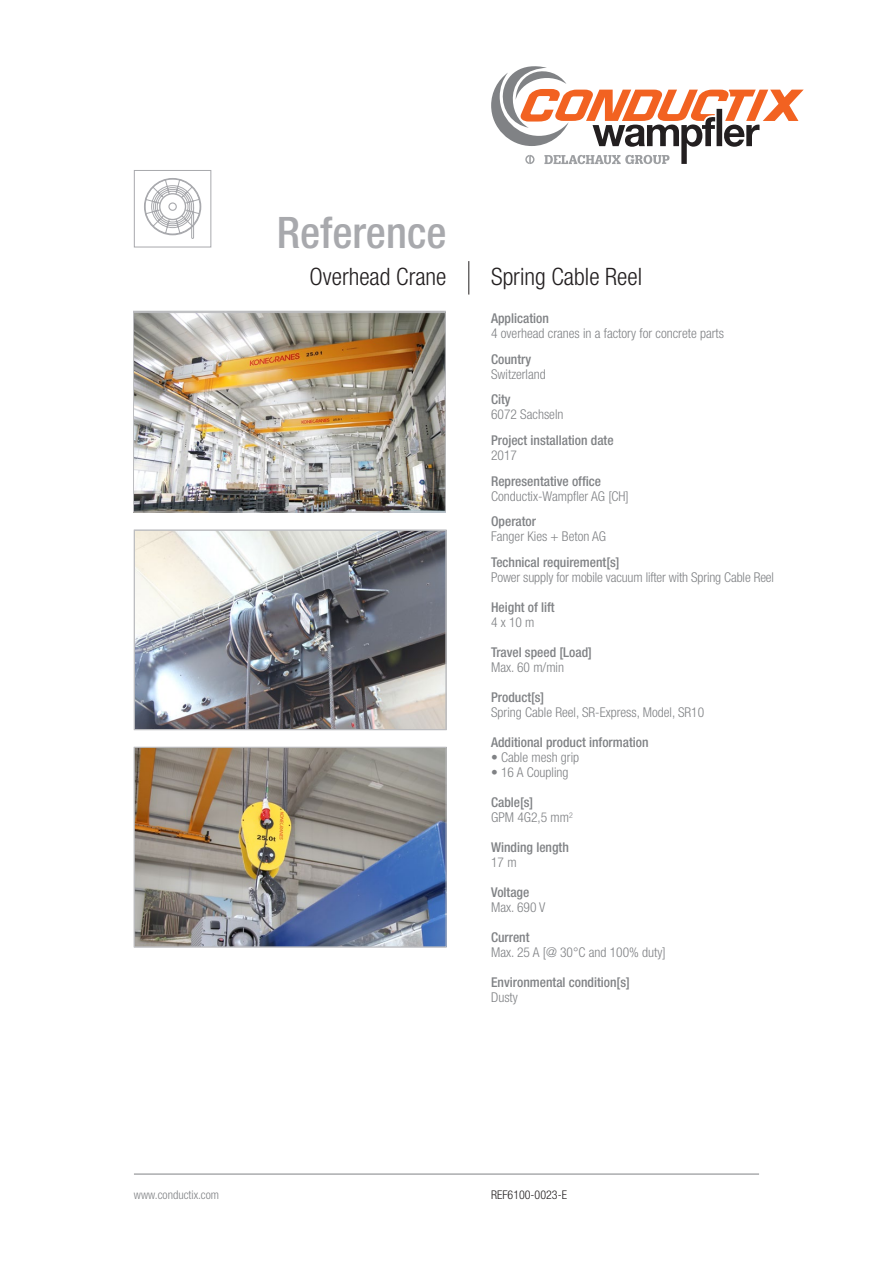
<style>
.page{position:relative;width:893px;height:1263px;background:#fff}
.page>*{position:absolute;margin:0;border:0;box-sizing:border-box;transform-origin:0 0}
.Reference_Heading{font:500 condensed 43.5px "Helvetica Neue LT";color:#a8a9ad}
.Subheading{font:300 condensed 24px "Helvetica Neue LT";color:#231f20}
.Body_Titles{font:300 condensed 13.5px/15px "Helvetica Neue LT";color:#808285}
.Body_Titles-2{font:500 condensed 13.5px/15px "Helvetica Neue LT";color:#808285}
.Body{font:300 condensed 13.5px/15px "Helvetica Neue LT";color:#808285}
.Body-2{font:300 condensed 13.5px "Helvetica Neue LTCE";color:#808285}
.Body-3{font:500 condensed 13.5px/15px "Helvetica Neue LT";color:#808285}
.t1{font:300 condensed 12px "Helvetica Neue LT";color:#808285}
.Ref_Number{font:300 condensed 12px "Helvetica Neue LT";color:#231f20}
.s1{font-weight:500}
.s2{font-weight:300}
</style>
<div class="page">
<hr style="left:134px;top:1174px;width:625px;height:1px;background:#808285">
<svg style="left:491px;top:66px;width:313px;height:98px"></svg>
<hr style="left:468px;top:261px;width:1px;height:34px;background:#231f20">
<div style="left:134px;top:170px;width:77px;height:77px;border:1px solid #a8a9ad"></div>
<div style="left:191px;top:206px;width:3px;height:33px;border:1px solid #a8a9ad"></div>
<svg style="left:144px;top:178px;width:57px;height:57px"></svg>
<div style="left:159px;top:193px;width:27px;height:27px;border:1px solid #a8a9ad;border-radius:50%"></div>
<img style="left:135px;top:314px;width:309px;height:196px">
<div style="left:133px;top:312px;width:313px;height:200px;border:1px solid #bcbdc0"></div>
<img style="left:136px;top:532px;width:308px;height:196px">
<div style="left:134px;top:530px;width:312px;height:200px;border:1px solid #bcbdc0"></div>
<img style="left:136px;top:749px;width:308px;height:196px">
<div style="left:134px;top:747px;width:312px;height:200px;border:1px solid #bcbdc0"></div>
<p class="Reference_Heading" style="left:277px;top:207px;width:171px">Reference</p>
<p class="Subheading" style="left:310px;top:263px;width:138px">Overhead Crane</p>
<p class="Subheading" style="left:491px;top:263px;width:153px">Spring Cable Reel</p>
<p class="Body_Titles-2" style="left:491px;top:311px;width:59px">Application</p>
<p class="Body" style="left:491px;top:326px;width:234px">4 overhead cranes in a factory for concrete parts</p>
<p class="Body_Titles-2" style="left:491px;top:351px;width:42px">Country</p>
<p class="Body" style="left:491px;top:366px;width:56px">Switzerland</p>
<p class="Body_Titles-2" style="left:491px;top:392px;width:21px">City</p>
<p class="Body-2" style="left:491px;top:407px;width:74px">6072 Sachseln</p>
<p class="Body_Titles-2" style="left:491px;top:433px;width:124px">Project installation date</p>
<p class="Body" style="left:491px;top:448px;width:27px">2017</p>
<p class="Body_Titles-2" style="left:491px;top:473px;width:111px">Representative office</p>
<p class="Body" style="left:491px;top:488px;width:139px">Conductix-Wampfler AG [CH]</p>
<p class="Body_Titles-2" style="left:491px;top:514px;width:46px">Operator</p>
<p class="Body-2" style="left:491px;top:529px;width:117px">Fanger Kies + Beton AG</p>
<p class="Body_Titles" style="left:491px;top:555px;width:284px"><span class="s1">Technical requirement[s]<br></span>Power supply for mobile vacuum lifter with Spring Cable Reel</p>
<p class="Body_Titles-2" style="left:491px;top:599px;width:65px">Height of lift<br><span class="s2">4 x 10 m</span></p>
<p class="Body_Titles-2" style="left:491px;top:644px;width:102px">Travel speed [Load]<br><span class="s2">Max. 60 m/min</span></p>
<p class="Body_Titles" style="left:491px;top:690px;width:215px"><span class="s1">Product[s]<br></span>Spring Cable Reel, SR-Express, Model, SR10</p>
<p class="Body_Titles-2" style="left:491px;top:734px;width:159px">Additional product information</p>
<p class="Body_Titles" style="left:491px;top:750px;width:90px">• Cable mesh grip</p>
<p class="Body_Titles" style="left:491px;top:765px;width:79px">• 16 A Coupling</p>
<p class="Body_Titles" style="left:491px;top:795px;width:83px"><span class="s1">Cable[s]<br></span>GPM 4G2,5 mm<sup>2</sup></p>
<p class="Body_Titles-2" style="left:491px;top:839px;width:79px">Winding length</p>
<p class="Body" style="left:491px;top:855px;width:27px">17 m</p>
<p class="Body" style="left:491px;top:885px;width:56px"><span class="s1">Voltage<br></span>Max. 690 V</p>
<p class="Body" style="left:491px;top:930px;width:176px"><span class="s1">Current<br></span>Max. 25 A [@ 30°C and 100% duty]</p>
<p class="Body-3" style="left:491px;top:974px;width:140px">Environmental condition[s]<br><span class="s2">Dusty</span></p>
<p class="t1" style="left:134px;top:1187px;width:87px">www.conductix.com</p>
<p class="Ref_Number" style="left:491px;top:1188px;width:77px">REF6100-0023-E</p>
</div>
